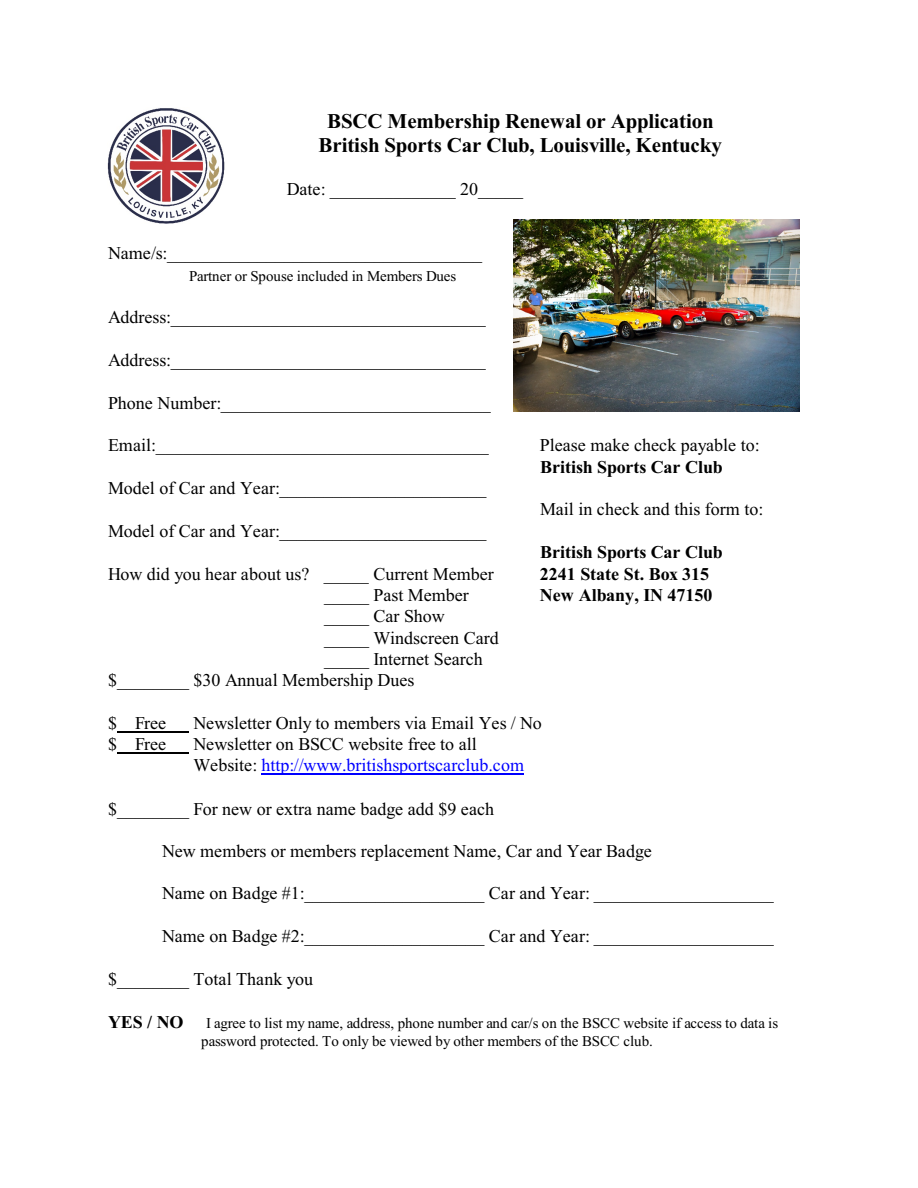
<style>
.page{position:relative;width:918px;height:1188px;background:#fff}
.page>*{position:absolute;margin:0;border:0;box-sizing:border-box;transform-origin:0 0}
.t1{font:700 21px/24.6px "Times New Roman";letter-spacing:-.01em;color:#000;text-align:center}
.t2{font:18px/21px "Times New Roman";color:#000}
.t3{font:700 18px "Times New Roman";color:#000}
.t4{font:15px/18.6px "Times New Roman";color:#000}
.s1{color:#00f}
</style>
<div class="page">
<img style="left:108px;top:108px;width:117px;height:116px">
<img style="left:514px;top:220px;width:286px;height:192px">
<hr style="left:117px;top:732px;width:72px;height:1px;background:#000">
<hr style="left:117px;top:753px;width:72px;height:1px;background:#000">
<hr style="left:261px;top:774px;width:263px;height:1px;background:#00f">
<p class="t1" style="left:319px;top:111px;width:405px">BSCC Membership Renewal or Application<br>British Sports Car Club, Louisville, Kentucky</p>
<p class="t2" style="left:287px;top:181px;width:238px">Date: ______________ 20_____</p>
<p class="t2" style="left:108px;top:245px;width:376px">Name/s:___________________________________</p>
<p class="t4" style="left:189px;top:268px;width:269px">Partner or Spouse included in Members Dues</p>
<p class="t2" style="left:108px;top:309px;width:379px">Address:___________________________________</p>
<p class="t2" style="left:108px;top:351px;width:379px">Address:___________________________________</p>
<p class="t2" style="left:108px;top:394px;width:384px">Phone Number:______________________________</p>
<p class="t2" style="left:108px;top:437px;width:382px">Email:_____________________________________</p>
<p class="t2" style="left:540px;top:436px;width:221px">Please make check payable to:</p>
<p class="t3" style="left:540px;top:460px;width:184px">British Sports Car Club</p>
<p class="t2" style="left:108px;top:479px;width:380px">Model of Car and Year:_______________________</p>
<p class="t2" style="left:540px;top:500px;width:225px">Mail in check and this form to:</p>
<p class="t2" style="left:108px;top:522px;width:380px">Model of Car and Year:_______________________</p>
<p class="t3" style="left:540px;top:546px;width:184px">British Sports Car Club</p>
<p class="t2" style="left:108px;top:565px;width:387px">How did you hear about us? _____ Current Member</p>
<p class="t3" style="left:540px;top:567px;width:171px">2241 State St. Box 315</p>
<p class="t2" style="left:324px;top:586px;width:146px">_____ Past Member</p>
<p class="t3" style="left:540px;top:589px;width:174px">New Albany, IN 47150</p>
<p class="t2" style="left:324px;top:607px;width:122px">_____ Car Show</p>
<p class="t2" style="left:324px;top:629px;width:176px">_____ Windscreen Card</p>
<p class="t2" style="left:324px;top:650px;width:160px">_____ Internet Search</p>
<p class="t2" style="left:108px;top:672px;width:308px">$________ $30 Annual Membership Dues</p>
<p class="t2" style="left:108px;top:714px;width:60px">$ Free</p>
<p class="t2" style="left:193px;top:714px;width:350px">Newsletter Only to members via Email Yes / No</p>
<p class="t2" style="left:108px;top:735px;width:60px">$ Free</p>
<p class="t2" style="left:193px;top:735px;width:332px">Newsletter on BSCC website free to all<br>Website: <span class="s1">http://www.britishsportscarclub.com</span></p>
<p class="t2" style="left:108px;top:800px;width:388px">$________ For new or extra name badge add $9 each</p>
<p class="t2" style="left:162px;top:842px;width:491px">New members or members replacement Name, Car and Year Badge</p>
<p class="t2" style="left:162px;top:885px;width:613px">Name on Badge #1:____________________ Car and Year: ____________________</p>
<p class="t2" style="left:162px;top:928px;width:613px">Name on Badge #2:____________________ Car and Year: ____________________</p>
<p class="t2" style="left:108px;top:970px;width:207px">$________ Total Thank you</p>
<p class="t3" style="left:108px;top:1016px;width:77px">YES / NO</p>
<p class="t4" style="left:201px;top:1015px;width:578px;text-indent:5px">I agree to list my name, address, phone number and car/s on the BSCC website if access to data is password protected. To only be viewed by other members of the BSCC club.</p>
</div>
